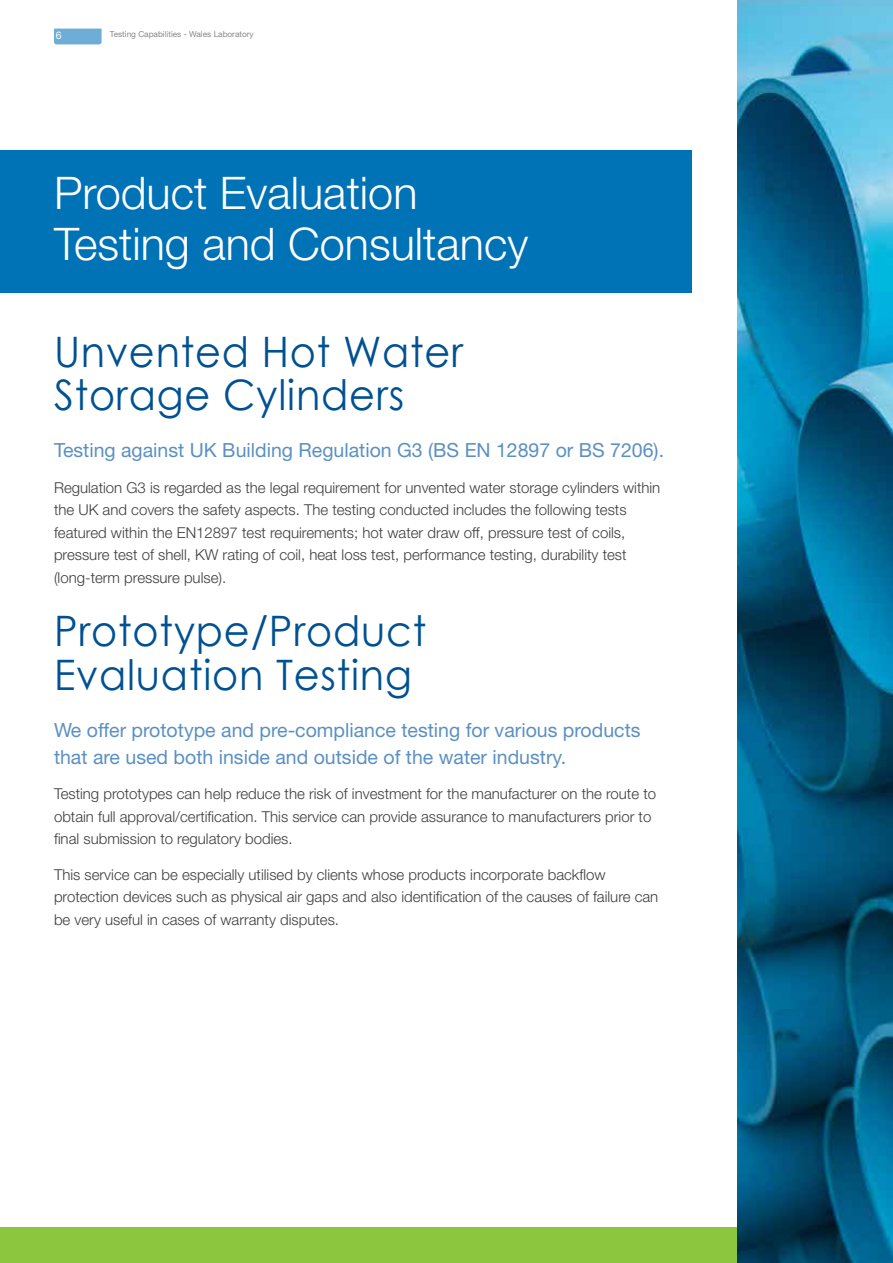
<style>
.page{position:relative;width:893px;height:1263px;background:#fff}
.page>*{position:absolute;margin:0;border:0;box-sizing:border-box;transform-origin:0 0}
.t1{font:300 45px/51px "Helvetica Neue LT Std";color:#fff}
.t2{font:42px/43.5px "Century Gothic";letter-spacing:.02em;color:#005192;scale:.95 1}
.t3{font:19.5px/27px "Helvetica Neue LT Std";color:#5b90c2}
.t4{font:300 15px/22.5px "Helvetica Neue LT Std";color:#3e3d40}
.t5{font:10.5px "Helvetica Neue LT Std";color:#fff}
.t6{font:8.25px "Helvetica Neue LT Std";color:#87888a}
</style>
<div class="page">
<svg style="left:54px;top:29px;width:48px;height:15px"></svg>
<div style="left:0;top:1227px;width:893px;height:36px;background:#8cc63e"></div>
<div style="left:0;top:150px;width:691px;height:143px;background:#0072b6"></div>
<img style="left:738px;top:0;width:155px;height:1263px">
<p class="t5" style="left:56px;top:29px;width:7px">6</p>
<p class="t6" style="left:110px;top:29px;width:145px">Testing Capabilities - Wales Laboratory</p>
<h1 class="t1" style="left:54px;top:167px;width:476px">Product Evaluation<br>Testing and Consultancy</h1>
<h2 class="t2" style="left:54px;top:329px;width:432px">Unvented Hot Water<br>Storage Cylinders</h2>
<h3 class="t3" style="left:54px;top:437px;width:612px">Testing against UK Building Regulation G3 (BS EN 12897 or BS 7206).</h3>
<p class="t4" style="left:54px;top:476px;width:608px">Regulation G3 is regarded as the legal requirement for unvented water storage cylinders within the UK and covers the safety aspects. The testing conducted includes the following tests featured within the EN12897 test requirements; hot water draw off, pressure test of coils, pressure test of shell, KW rating of coil, heat loss test, performance testing, durability test (long-term pressure pulse).</p>
<h2 class="t2" style="left:54px;top:609px;width:393px">Prototype/Product<br>Evaluation Testing</h2>
<h3 class="t3" style="left:54px;top:716px;width:588px">We offer prototype and pre-compliance testing for various products that are used both inside and outside of the water industry.</h3>
<p class="t4" style="left:54px;top:782px;width:604px">Testing prototypes can help reduce the risk of investment for the manufacturer on the route to obtain full approval/certification. This service can provide assurance to manufacturers prior to final submission to regulatory bodies.</p>
<p class="t4" style="left:54px;top:863px;width:606px">This service can be especially utilised by clients whose products incorporate backflow protection devices such as physical air gaps and also identification of the causes of failure can be very useful in cases of warranty disputes.</p>
</div>
